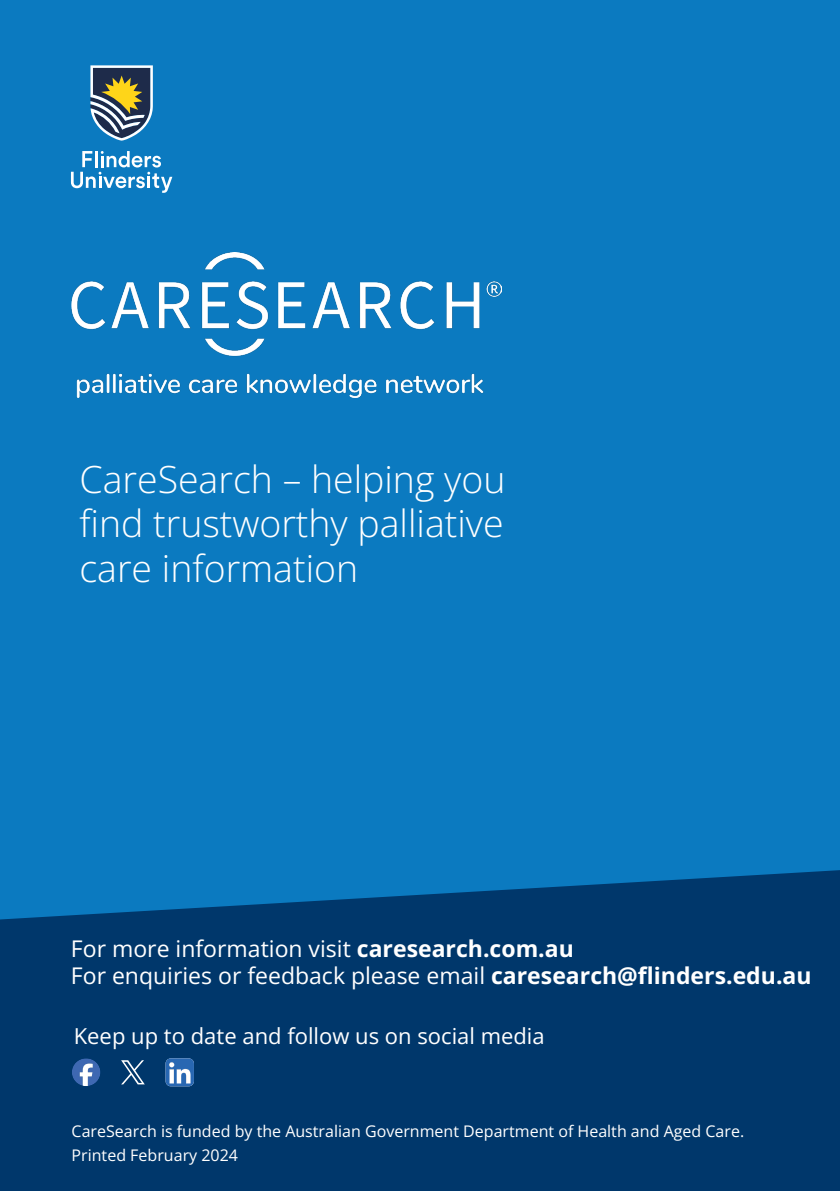
<style>
.page{position:relative;width:840px;height:1191px;background:#fff}
.page>*{position:absolute;margin:0;border:0;box-sizing:border-box;transform-origin:0 0}
.t1{font:300 37.4px/44.8px "Open Sans";color:#fff;text-align:justify}
.t2{font:23px "Open Sans";color:#fff}
.t3{font:22px "Open Sans";color:#fff}
.t4{font:16px/24px "Open Sans";color:#fff}
.s1{font-weight:700}
</style>
<div class="page">
<div style="left:0;top:0;width:839px;height:1128px;background:#0b7ac0"></div>
<svg style="left:0;top:870px;width:839px;height:321px;background:#003c71"></svg>
<img style="left:72px;top:253px;width:429px;height:145px">
<svg style="left:71px;top:151px;width:101px;height:42px"></svg>
<svg style="left:90px;top:65px;width:63px;height:76px;background:#687a7b"></svg>
<img style="left:165px;top:1058px;width:29px;height:28px">
<svg style="left:72px;top:1058px;width:28px;height:28px"></svg>
<svg style="left:121px;top:1060px;width:24px;height:24px"></svg>
<p class="t1" style="left:79px;top:455px;width:427px">CareSearch – helping you find trustworthy palliative care information</p>
<p class="t2" style="left:71px;top:932px;width:504px">For more information visit <span class="s1">caresearch.com.au</span></p>
<p class="t2" style="left:71px;top:959px;width:741px">For enquiries or feedback please email <span class="s1">caresearch@flinders.edu.au</span></p>
<p class="t3" style="left:74px;top:1020px;width:472px">Keep up to date and follow us on social media</p>
<p class="t4" style="left:72px;top:1118px;width:673px">CareSearch is funded by the Australian Government Department of Health and Aged Care.<br>Printed February 2024</p>
</div>
